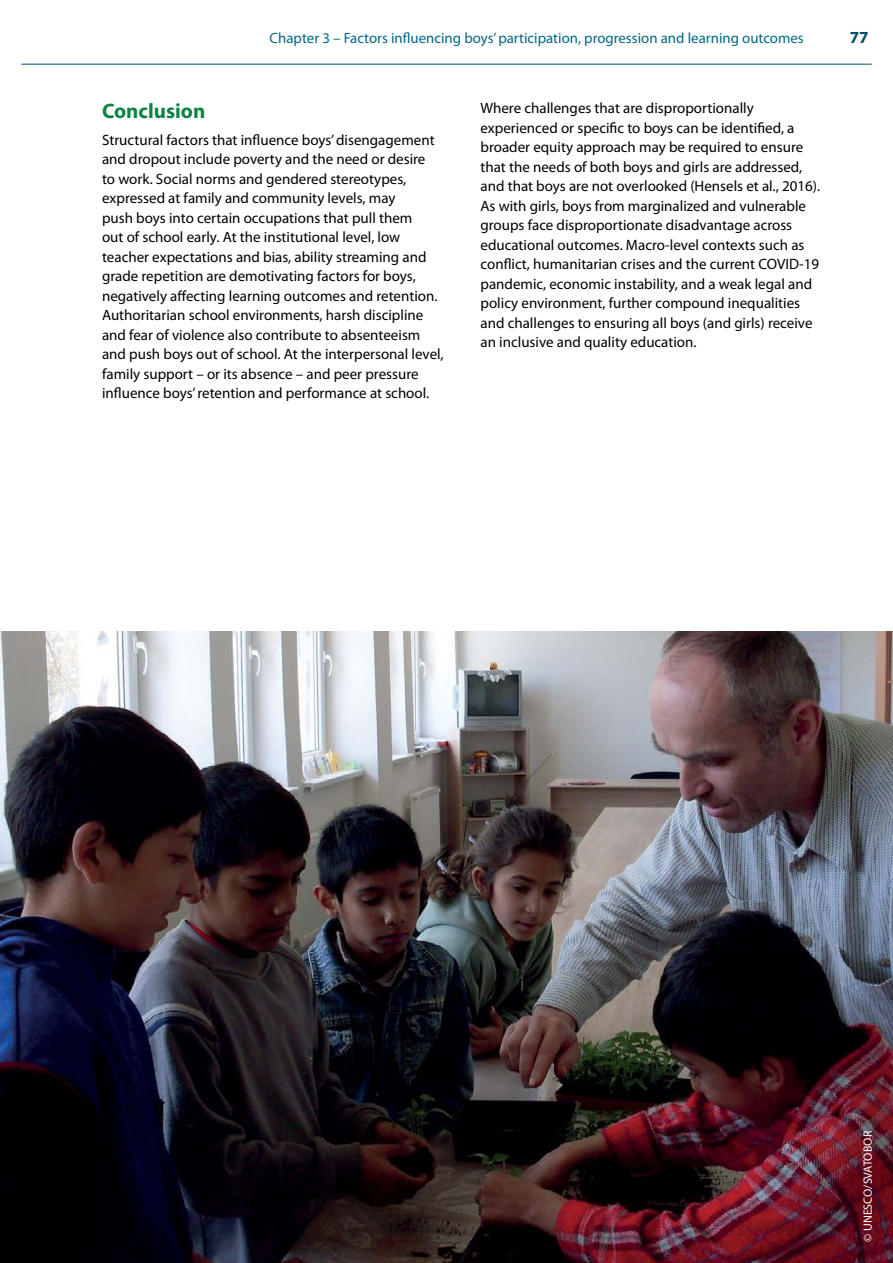
<style>
.page{position:relative;width:893px;height:1263px;background:#fff}
.page>*{position:absolute;margin:0;border:0;box-sizing:border-box;transform-origin:0 0}
.t1{font:700 21px "Myriad Pro";color:#0c8341}
.t2{font:700 16.95px "Myriad Pro";color:#004d6d}
.t3{font:15px/19.5px "Myriad Pro";color:#000}
.t4{font:14.85px "Myriad Pro";color:#006787}
.t5{font:12px "Myriad Pro";color:#fff}
</style>
<div class="page">
<hr style="left:21px;top:64px;width:851px;height:1px;background:#004d6d">
<img style="left:0;top:631px;width:893px;height:632px">
<p class="t4" style="left:270px;top:28px;width:536px">Chapter 3 – Factors influencing boys’ participation, progression and learning outcomes</p>
<p class="t2" style="left:850px;top:26px;width:20px">77</p>
<h1 class="t1" style="left:102px;top:97px;width:105px">Conclusion</h1>
<p class="t3" style="left:102px;top:130px;width:343px">Structural factors that influence boys’ disengagement and dropout include poverty and the need or desire<br>to work. Social norms and gendered stereotypes, expressed at family and community levels, may<br>push boys into certain occupations that pull them<br>out of school early. At the institutional level, low teacher expectations and bias, ability streaming and grade repetition are demotivating factors for boys, negatively affecting learning outcomes and retention.<br>Authoritarian school environments, harsh discipline and fear of violence also contribute to absenteeism and push boys out of school. At the interpersonal level, family support – or its absence – and peer pressure influence boys’ retention and performance at school.</p>
<p class="t3" style="left:480px;top:98px;width:341px">Where challenges that are disproportionally experienced or specific to boys can be identified, a broader equity approach may be required to ensure that the needs of both boys and girls are addressed, and that boys are not overlooked (Hensels et al., 2016).<br>As with girls, boys from marginalized and vulnerable groups face disproportionate disadvantage across educational outcomes. Macro-level contexts such as conflict, humanitarian crises and the current COVID-19 pandemic, economic instability, and a weak legal and policy environment, further compound inequalities and challenges to ensuring all boys (and girls) receive an inclusive and quality education.</p>
<p class="t5" style="left:860px;top:1242px;width:112px;rotate:-90deg">© UNESCO/SVATOBOR</p>
</div>
